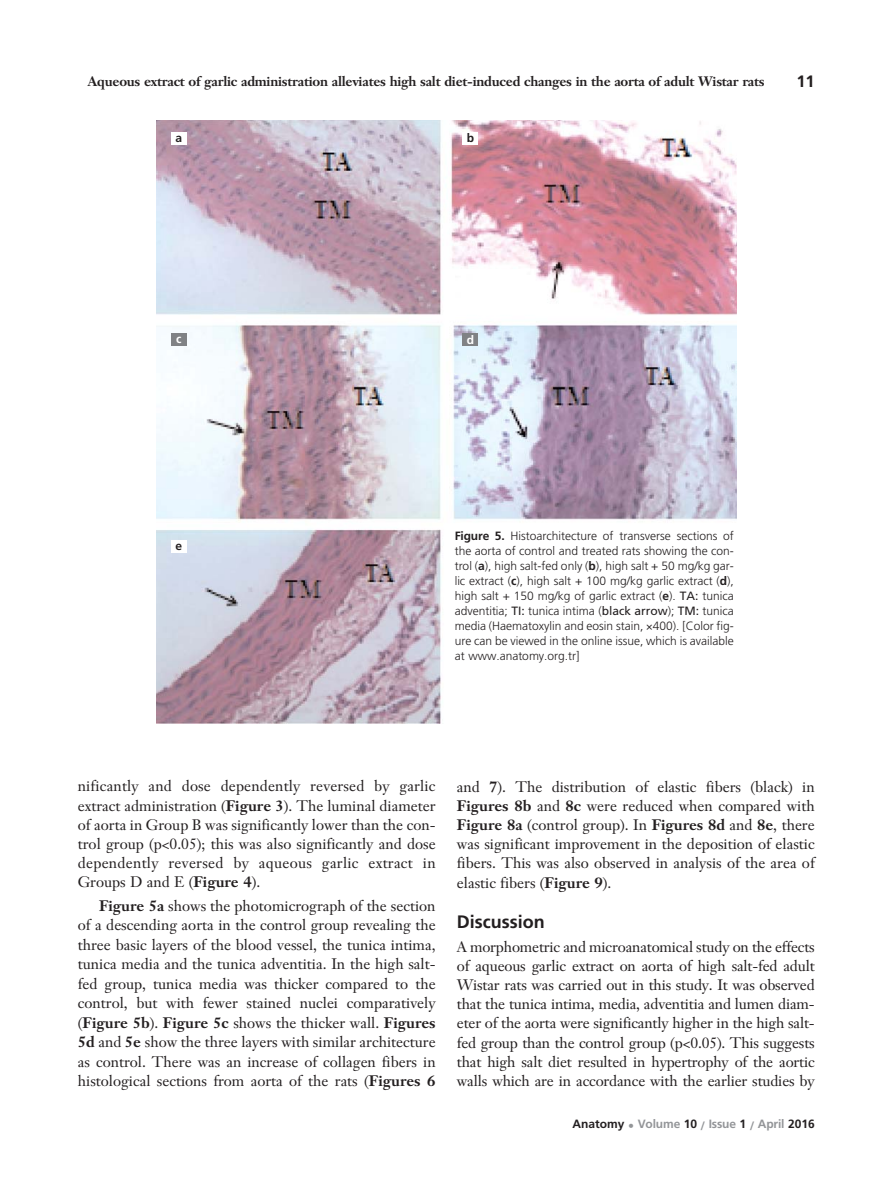
<style>
.page{position:relative;width:893px;height:1191px;background:#fff}
.page>*{position:absolute;margin:0;border:0;box-sizing:border-box;transform-origin:0 0}
.t1{font:700 18px "Frutiger";color:#231f20}
.t2{font:700 16.5px "Frutiger";color:#231f20}
.t3{font:15px/19.2px "Janson Text";color:#231f20;text-align:justify}
.t4{font:700 13.5px "Janson Text";letter-spacing:-.015em;color:#231f20}
.t5{font:300 12px/15px "Frutiger";color:#231f20;text-align:justify}
.t6{font:700 12px "Frutiger";letter-spacing:-.01em;color:#939598}
.t7{font:700 12px "Frutiger";color:#231f20}
.t8{font:700 12px "Frutiger";color:#fff}
.s1{font-weight:700}
.s2{font-weight:400}
.s3{color:#231f20}
</style>
<div class="page">
<img style="left:156px;top:120px;width:580px;height:604px">
<div style="left:462px;top:132px;width:16px;height:12px;background:#fff"></div>
<div style="left:171px;top:132px;width:15px;height:12px;background:#fff"></div>
<div style="left:462px;top:333px;width:16px;height:13px;background:#808285"></div>
<div style="left:171px;top:333px;width:15px;height:13px;background:#808285"></div>
<div style="left:171px;top:540px;width:15px;height:13px;background:#fff"></div>
<svg style="left:647px;top:624px;width:5px;height:5px"></svg>
<p class="t4" style="left:88px;top:76px;width:678px">Aqueous extract of garlic administration alleviates high salt diet-induced changes in the aorta of adult Wistar rats</p>
<p class="t2" style="left:796px;top:74px;width:20px">11</p>
<p class="t7" style="left:175px;top:133px;width:8px">a</p>
<p class="t7" style="left:467px;top:133px;width:9px">b</p>
<p class="t8" style="left:176px;top:334px;width:7px">c</p>
<p class="t8" style="left:467px;top:335px;width:9px">d</p>
<p class="t7" style="left:175px;top:541px;width:8px">e</p>
<p class="t5" style="left:455px;top:529px;width:281px"><span class="s1">Figure 5.</span> Histoarchitecture of transverse sections of the aorta of control and treated rats showing the con&shy;trol (<span class="s1">a</span>), high salt-fed only (<span class="s1">b</span>), high salt + 50 mg/kg gar&shy;lic extract (<span class="s1">c</span>), high salt + 100 mg/kg garlic extract (<span class="s1">d</span>), high salt + 150 mg/kg of garlic extract (<span class="s1">e</span>). <span class="s2">TA:</span> tunica adventitia; <span class="s2">TI:</span> tunica intima (<span class="s2">black arrow</span>); <span class="s2">TM:</span> tunica media (Haematoxylin and eosin stain, 400). [Color fig&shy;ure can be viewed in the online issue, which is available at www.anatomy.org.tr]</p>
<p class="t3" style="left:78px;top:778px;width:359px">nificantly and dose dependently reversed by garlic extract administration (<span class="s1">Figure 3</span>). The luminal diameter of aorta in Group B was significantly lower than the con&shy;trol group (p&lt;0.05); this was also significantly and dose dependently reversed by aqueous garlic extract in Groups D and E (<span class="s1">Figure 4</span>).</p>
<p class="t3" style="left:78px;top:897px;width:359px;text-indent:21px"><span class="s1">Figure 5a</span> shows the photomicrograph of the section of a descending aorta in the control group revealing the three basic layers of the blood vessel, the tunica intima, tunica media and the tunica adventitia. In the high salt&shy;fed group, tunica media was thicker compared to the control, but with fewer stained nuclei comparatively (<span class="s1">Figure 5b</span>). <span class="s1">Figure 5c</span> shows the thicker wall. <span class="s1">Figures 5d</span> and <span class="s1">5e</span> show the three layers with similar architecture as control. There was an increase of collagen fibers in histological sections from aorta of the rats (<span class="s1">Figures 6</span></p>
<p class="t3" style="left:457px;top:778px;width:359px">and <span class="s1">7</span>). The distribution of elastic fibers (black) in <span class="s1">Figures 8b</span> and <span class="s1">8c</span> were reduced when compared with <span class="s1">Figure 8a</span> (control group). In <span class="s1">Figures 8d</span> and <span class="s1">8e</span>, there was significant improvement in the deposition of elastic fibers. This was also observed in analysis of the area of elastic fibers (<span class="s1">Figure 9</span>).</p>
<p class="t1" style="left:457px;top:914px;width:89px">Discussion</p>
<p class="t3" style="left:457px;top:938px;width:359px">A morphometric and microanatomical study on the effects of aqueous garlic extract on aorta of high salt-fed adult Wistar rats was carried out in this study. It was observed that the tunica intima, media, adventitia and lumen diam&shy;eter of the aorta were significantly higher in the high salt&shy;fed group than the control group (p&lt;0.05). This suggests that high salt diet resulted in hypertrophy of the aortic walls which are in accordance with the earlier studies by</p>
<p class="t6" style="left:573px;top:1119px;width:244px"><span class="s3">Anatomy</span> • Volume <span class="s3">10</span> / Issue <span class="s3">1</span> / April <span class="s3">2016</span></p>
</div>
